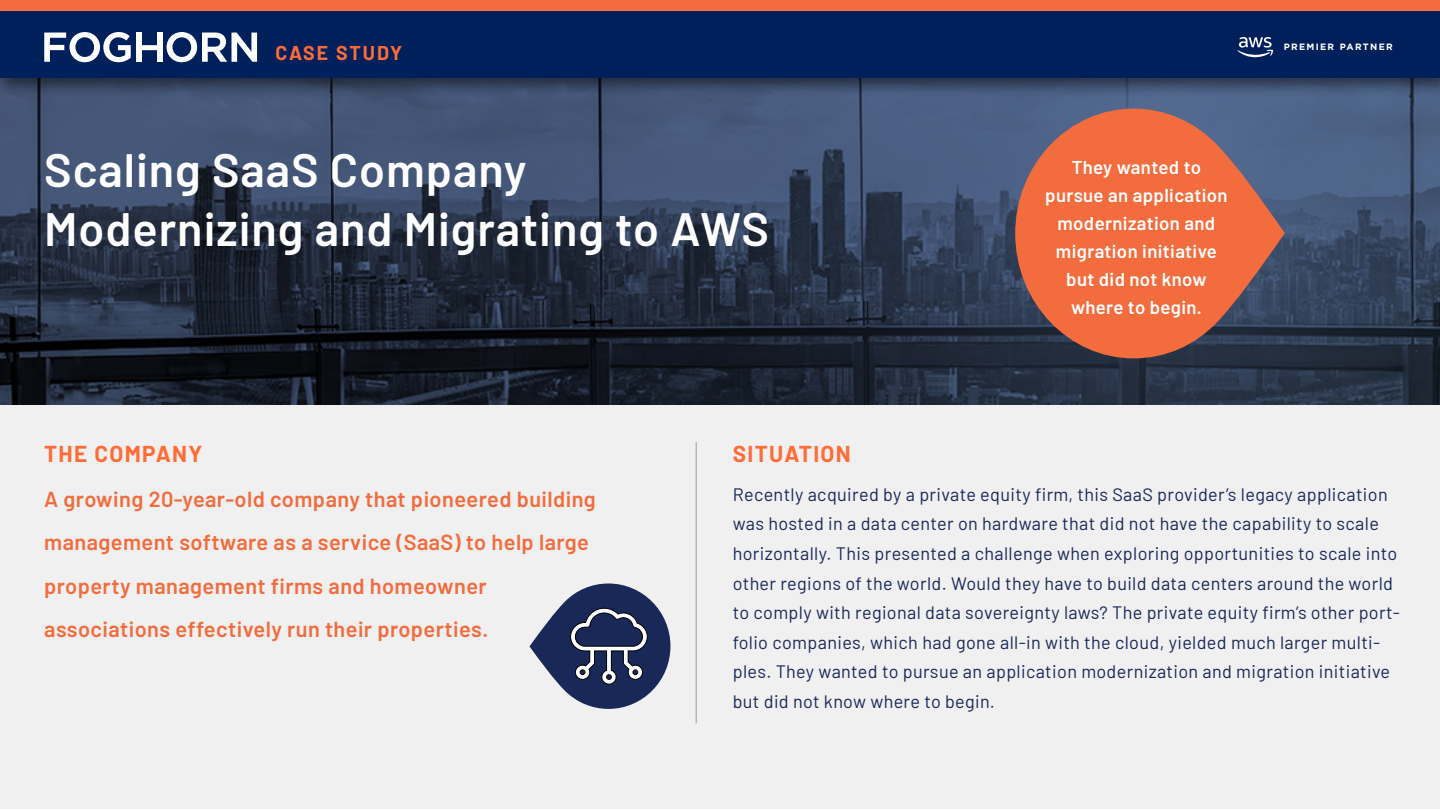
<style>
.page{position:relative;width:1440px;height:810px;background:#fff}
.page>*{position:absolute;margin:0;border:0;box-sizing:border-box;transform-origin:0 0}
.t1{font:600 46.72px/59.1px "Barlow";letter-spacing:.02em;color:#fff}
.t2{font:700 22.5px "Barlow";letter-spacing:.06em;color:#ff6c37}
.t3{font:600 21.75px/43.5px "Barlow";letter-spacing:.02em;color:#f36c3e}
.t4{font:700 19.5px "Barlow";letter-spacing:.09em;color:#ff6c37}
.t5{font:600 18.6px/28.1px "Barlow";letter-spacing:.02em;color:#fff;text-align:center}
.t6{font:18px/29.6px "Barlow";letter-spacing:.02em;color:#192857}
.t7{font:700 9.15px "Gotham";letter-spacing:.145em;color:#fff}
</style>
<div class="page">
<div style="left:0;top:324px;width:1440px;height:484px;background:#f0f0f0"></div>
<img style="left:0;top:97px;width:1440px;height:308px">
<div style="left:0;top:0;width:1440px;height:97px;background:#000;opacity:.5"></div>
<div style="left:0;top:1px;width:1440px;height:76px;background:#00205c"></div>
<div style="left:0;top:0;width:1440px;height:11px;background:#f36c3e"></div>
<hr style="left:696px;top:442px;width:1px;height:281px;background:#97989a">
<svg style="left:1015px;top:109px;width:270px;height:249px;fill:#f36c3e"></svg>
<svg style="left:530px;top:584px;width:140px;height:125px"></svg>
<svg style="left:44px;top:32px;width:87px;height:30px"></svg>
<div style="left:137px;top:33px;width:5px;height:29px;background:#fff"></div>
<div style="left:157px;top:33px;width:6px;height:29px;background:#fff"></div>
<svg style="left:167px;top:32px;width:90px;height:30px"></svg>
<svg style="left:142px;top:45px;width:15px;height:5px"></svg>
<svg style="left:1237px;top:37px;width:36px;height:20px"></svg>
<p class="t4" style="left:276px;top:39px;width:128px">CASE STUDY</p>
<h1 class="t1" style="left:44px;top:137px;width:726px">Scaling SaaS Company<br>Modernizing and Migrating to AWS</h1>
<p class="t2" style="left:44px;top:437px;width:160px">THE COMPANY</p>
<p class="t2" style="left:733px;top:437px;width:120px">SITUATION</p>
<p class="t5" style="left:1045px;top:151px;width:184px">They wanted to pursue an application modernization and migration initiative but did not know where to begin.</p>
<p class="t7" style="left:1284px;top:41px;width:111px">PREMIER PARTNER</p>
<p class="t3" style="left:44px;top:475px;width:553px">A growing 20-year-old company that pioneered building management software as a service (SaaS) to help large property management firms and homeowner associations effectively run their properties.</p>
<p class="t6" style="left:733px;top:478px;width:669px">Recently acquired by a private equity firm, this SaaS provider’s legacy application was hosted in a data center on hardware that did not have the capability to scale horizontally. This presented a challenge when exploring opportunities to scale into other regions of the world. Would they have to build data centers around the world to comply with regional data sovereignty laws? The private equity firm’s other port&shy;folio companies, which had gone all-in with the cloud, yielded much larger multi&shy;ples. They wanted to pursue an application modernization and migration initiative but did not know where to begin.</p>
</div>
